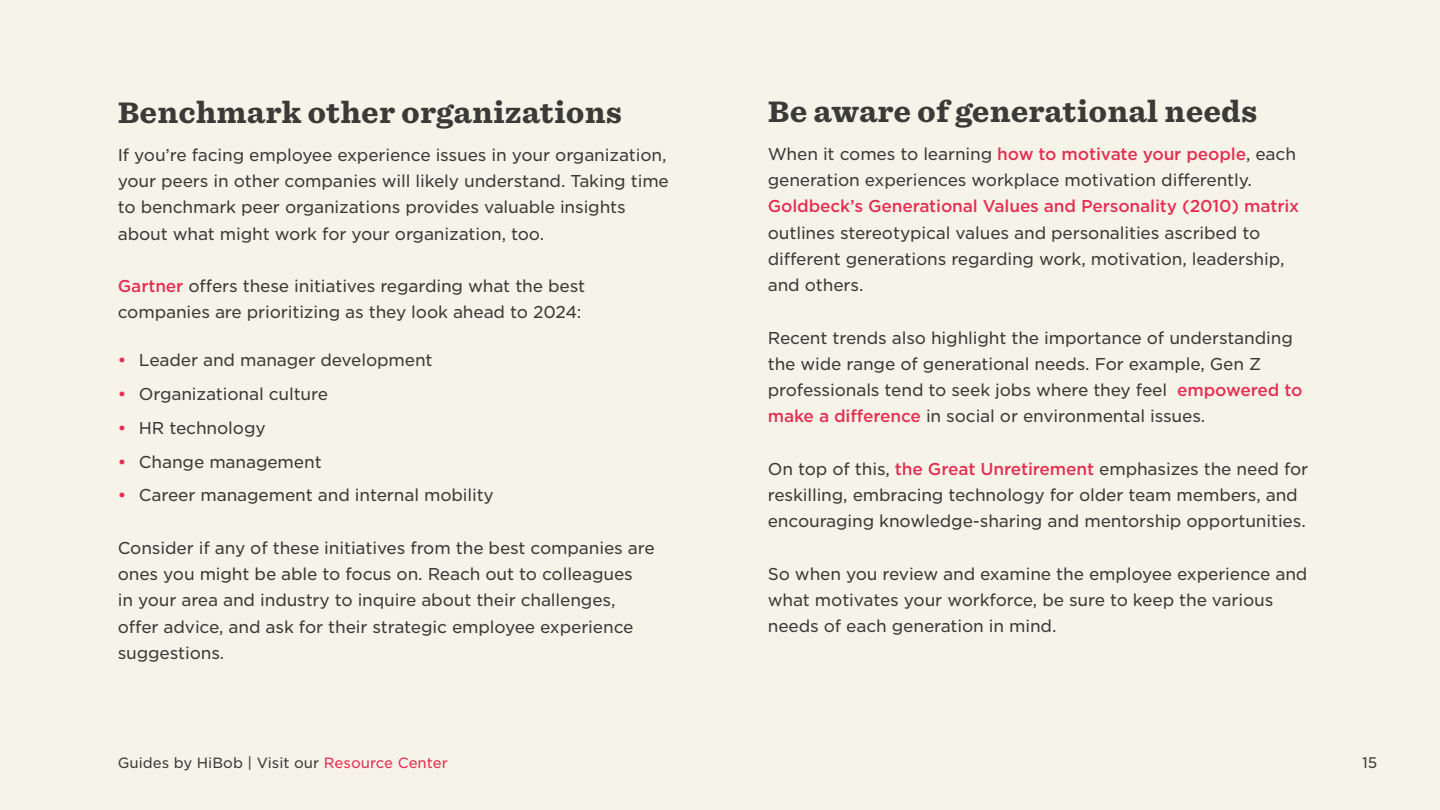
<style>
.page{position:relative;width:1440px;height:810px;background:#f6f3e8}
.page>*{position:absolute;margin:0;border:0;box-sizing:border-box;transform-origin:0 0}
.H2_Sub_title{font:900 28.5px "Sentinel S Sm";color:#3a3a37}
.H2_Sub_title-2{font:16.5px/26.2px "Gotham S Sm";letter-spacing:-.01em;color:#3a3a37}
.H2_Sub_title-3{font:500 16.5px "Gotham S Sm";letter-spacing:-.01em;color:#e52c51}
.t1{font:14.7px "Gotham S Sm";color:#3a3a37}
.t2{font:14.25px "Gotham S Sm";color:#3a3a37}
.s1{font-weight:500;color:#e52c51}
.s2{color:#e52c51}
</style>
<div class="page">
<h2 class="H2_Sub_title" style="left:118px;top:90px;width:506px">Benchmark other organizations</h2>
<h2 class="H2_Sub_title-2" style="left:118px;top:141px;width:553px">If you’re facing employee experience issues in your organization, your peers in other companies will likely understand. Taking time to benchmark peer organizations provides valuable insights about what might work for your organization, too.</h2>
<h2 class="H2_Sub_title-2" style="left:118px;top:273px;width:469px"><span class="s1">Gartner</span> offers these initiatives regarding what the best companies are prioritizing as they look ahead to 2024:</h2>
<p class="H2_Sub_title-2" style="left:139px;top:347px;width:295px">Leader and manager development</p>
<p class="H2_Sub_title-3" style="left:118px;top:349px;width:10px">•</p>
<p class="H2_Sub_title-3" style="left:118px;top:383px;width:10px">•</p>
<p class="H2_Sub_title-2" style="left:139px;top:381px;width:191px">Organizational culture</p>
<p class="H2_Sub_title-3" style="left:118px;top:417px;width:10px">•</p>
<p class="H2_Sub_title-2" style="left:139px;top:414px;width:128px">HR technology</p>
<p class="H2_Sub_title-3" style="left:118px;top:450px;width:10px">•</p>
<p class="H2_Sub_title-2" style="left:139px;top:448px;width:184px">Change management</p>
<p class="H2_Sub_title-3" style="left:118px;top:484px;width:10px">•</p>
<p class="H2_Sub_title-2" style="left:139px;top:482px;width:357px">Career management and internal mobility</p>
<h2 class="H2_Sub_title-2" style="left:118px;top:534px;width:538px">Consider if any of these initiatives from the best companies are ones you might be able to focus on. Reach out to colleagues<br>in your area and industry to inquire about their challenges, offer advice, and ask for their strategic employee experience suggestions.</h2>
<p class="t2" style="left:118px;top:753px;width:332px">Guides by HiBob | Visit our <span class="s2">Resource Center</span></p>
<h2 class="H2_Sub_title" style="left:768px;top:88px;width:491px">Be aware of generational needs</h2>
<h2 class="H2_Sub_title-2" style="left:768px;top:140px;width:533px">When it comes to learning <span class="s1">how to motivate your people</span>, each generation experiences workplace motivation differently.<br><span class="s1">Goldbeck s’ Generational Values and Personality (2010) matrix </span>outlines stereotypical values and personalities ascribed to different generations regarding work, motivation, leadership, and others.</h2>
<h2 class="H2_Sub_title-2" style="left:768px;top:324px;width:527px">Recent trends also highlight the importance of understanding</h2>
<h2 class="H2_Sub_title-2" style="left:768px;top:350px;width:495px">the wide range of generational needs. For example, Gen Z</h2>
<h2 class="H2_Sub_title-3" style="left:1177px;top:379px;width:127px">empowered to</h2>
<h2 class="H2_Sub_title-2" style="left:768px;top:377px;width:439px">professionals tend to seek jobs where they feel <span class="s1">make a difference</span> in social or environmental issues.</h2>
<h2 class="H2_Sub_title-2" style="left:768px;top:455px;width:542px">On top of this, <span class="s1">the Great Unretirement</span> emphasizes the need for reskilling, embracing technology for older team members, and encouraging knowledge-sharing and mentorship opportunities.</h2>
<h2 class="H2_Sub_title-2" style="left:768px;top:560px;width:541px">So when you review and examine the employee experience and what motivates your workforce, be sure to keep the various needs of each generation in mind.</h2>
<p class="t1" style="left:1362px;top:753px;width:17px">15</p>
</div>
